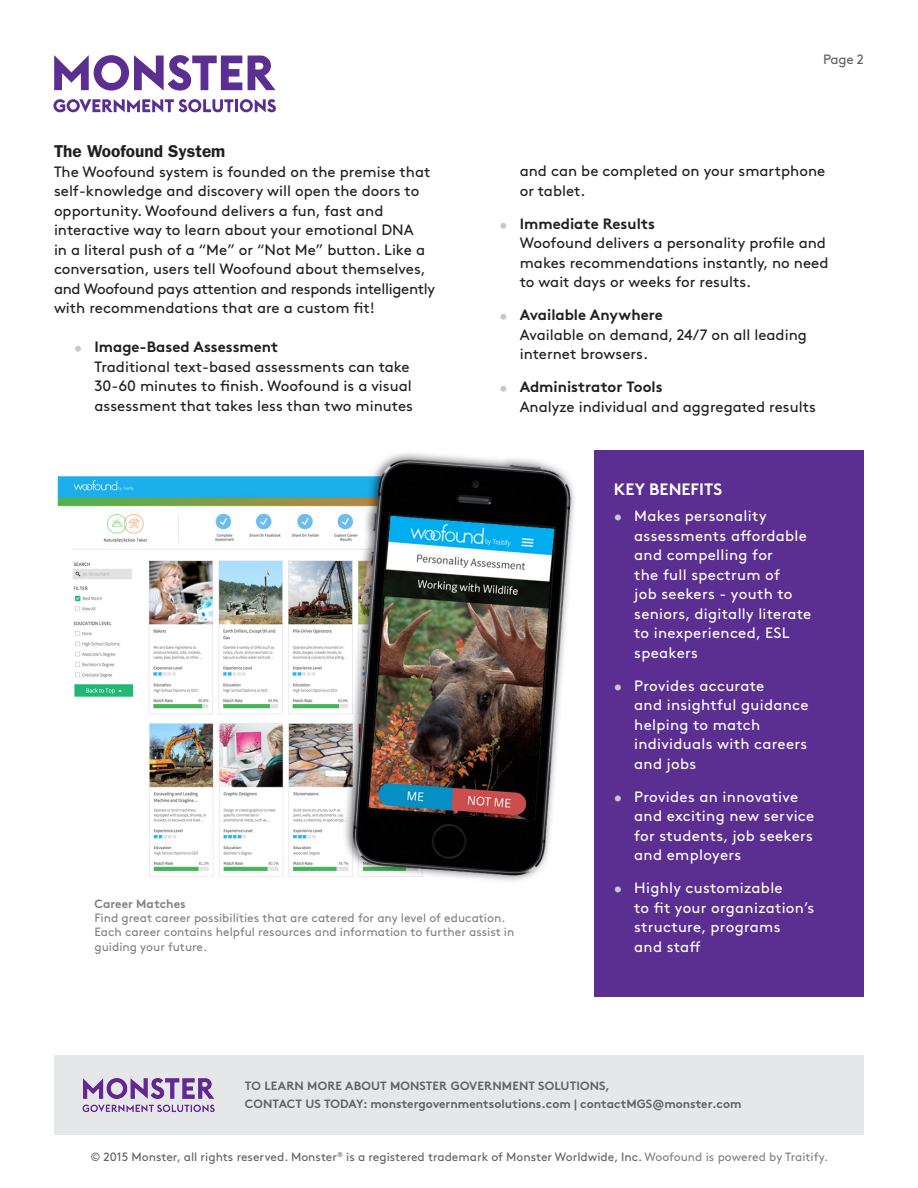
<style>
.page{position:relative;width:918px;height:1188px;background:#fff}
.page>*{position:absolute;margin:0;border:0;box-sizing:border-box;transform-origin:0 0}
.Body_Copy{font:600 17.25px "ITC Franklin Gothic Std";color:#231f20}
.t1{font:700 16.5px "Brown Pro";color:#fff}
.t2{font:15px/19.5px "Brown Pro";color:#231f20}
.t3{font:15px/19.5px "Brown Pro";letter-spacing:.02em;color:#fff}
.t4{font:13.5px "Brown Pro";color:#636366}
.Sources{font:12px/14.4px "Brown Pro";color:#808285}
.t5{font:12px "Brown Pro";color:#636366}
.t6{font:700 12px "Brown Pro";color:#636366}
.Sources-2{font:700 12px "Brown Pro";color:#808285}
.s1{font-weight:700;font-size:13.5px;color:#c7c8ca}
.s2{font-weight:700}
.s3{color:#c7c8ca}
.s4{color:#808285}
</style>
<div class="page">
<img style="left:57px;top:453px;width:518px;height:428px">
<div style="left:595px;top:451px;width:269px;height:546px;background:#5b2e91"></div>
<svg style="left:54px;top:55px;width:188px;height:36px"></svg>
<svg style="left:248px;top:56px;width:28px;height:34px"></svg>
<svg style="left:53px;top:99px;width:223px;height:13px"></svg>
<div style="left:54px;top:1055px;width:810px;height:80px;background:#e6e7e9"></div>
<img style="left:82px;top:1078px;width:133px;height:34px">
<p class="Body_Copy" style="left:54px;top:141px;width:173px">The Woofound System</p>
<p class="t2" style="left:54px;top:161px;width:383px">The Woofound system is founded on the premise that self-knowledge and discovery will open the doors to opportunity. Woofound delivers a fun, fast and interactive way to learn about your emotional DNA<br>in a literal push of a “Me” or “Not Me” button. Like a conversation, users tell Woofound about themselves, and Woofound pays attention and responds intelligently with recommendations that are a custom fit!</p>
<p class="t2" style="left:94px;top:336px;width:320px;text-indent:-20px"><span class="s1">•</span> <span class="s2">Image-Based Assessment<br></span>Traditional text-based assessments can take 30-60 minutes to finish. Woofound is a visual assessment that takes less than two minutes</p>
<p class="t4" style="left:823px;top:49px;width:42px">Page 2</p>
<p class="t2" style="left:520px;top:160px;width:307px">and can be completed on your smartphone or tablet.</p>
<p class="t2" style="left:520px;top:213px;width:310px;text-indent:-20px"><span class="s1">•</span> <span class="s2">Immediate Results<br></span>Woofound delivers a personality profile and makes recommendations instantly, no need to wait days or weeks for results.</p>
<p class="t2" style="left:520px;top:304px;width:289px;text-indent:-20px"><span class="s1">•</span> <span class="s2">Available Anywhere<br></span>Available on demand, 24/7 on all leading internet browsers.</p>
<p class="t2" style="left:520px;top:376px;width:298px;text-indent:-20px"><span class="s1">•</span> <span class="s2">Administrator Tools<br></span>Analyze individual and aggregated results</p>
<p class="Sources-2" style="left:94px;top:894px;width:93px">Career Matches</p>
<p class="Sources" style="left:94px;top:910px;width:421px">Find great career possibilities that are catered for any level of education.<br>Each career contains helpful resources and information to further assist in guiding your future.</p>
<p class="t1" style="left:614px;top:476px;width:110px">KEY BENEFITS</p>
<p class="t3" style="left:634px;top:505px;width:179px;text-indent:-20px"><span class="s3">•</span> Makes personality assessments affordable and compelling for<br>the full spectrum of<br>job seekers - youth to seniors, digitally literate to inexperienced, ESL speakers</p>
<p class="t3" style="left:634px;top:674px;width:176px;text-indent:-20px"><span class="s3">•</span> Provides accurate<br>and insightful guidance helping to match individuals with careers and jobs</p>
<p class="t3" style="left:634px;top:785px;width:182px;text-indent:-20px"><span class="s3">•</span> Provides an innovative and exciting new service for students, job seekers and employers</p>
<p class="t3" style="left:634px;top:877px;width:182px;text-indent:-20px"><span class="s3">•</span> Highly customizable<br>to fit your organization’s structure, programs<br>and staff</p>
<p class="t6" style="left:245px;top:1076px;width:367px">TO LEARN MORE ABOUT MONSTER GOVERNMENT SOLUTIONS,</p>
<p class="t6" style="left:245px;top:1094px;width:498px">CONTACT US TODAY: monstergovernmentsolutions.com | contactMGS@monster.com</p>
<p class="t5" style="left:90px;top:1148px;width:739px">© 2015 Monster, all rights reserved. Monster<sup>®</sup> is a registered trademark of Monster Worldwide, Inc. <span class="s4">Woofound is powered by Traitify.</span></p>
</div>
